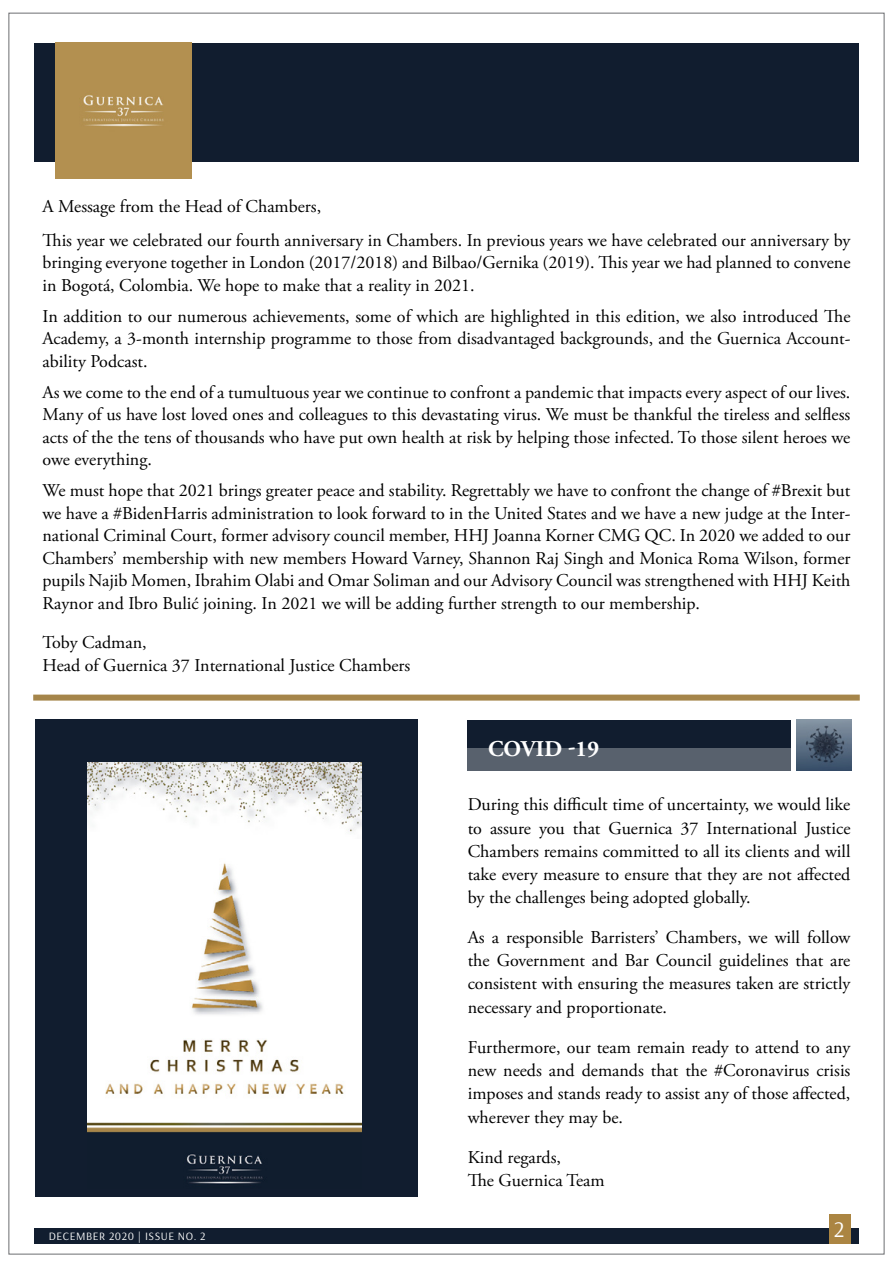
<style>
.page{position:relative;width:893px;height:1263px;background:#fff}
.page>*{position:absolute;margin:0;border:0;box-sizing:border-box;transform-origin:0 0}
.t1{font:700 22.5px "Adobe Garamond Pro";color:#fff}
.t2{font:22.5px "Arsenal";color:#fff}
.t3{font:18px/22.5px "Adobe Garamond Pro";color:#000;text-align:justify}
.t4{font:11.25px "Arsenal";letter-spacing:.05em;color:#fff}
</style>
<div class="page">
<div style="left:34px;top:1228px;width:825px;height:16px;background:#111d2f"></div>
<div style="left:829px;top:1214px;width:21px;height:30px;background:#ab8542"></div>
<div style="left:468px;top:720px;width:323px;height:27px;background:#111d2f"></div>
<div style="left:468px;top:747px;width:323px;height:24px;background:#58616d"></div>
<div style="left:35px;top:720px;width:382px;height:477px;background:#111d2f"></div>
<img style="left:87px;top:839px;width:274px;height:346px">
<img style="left:87px;top:762px;width:274px;height:77px">
<div style="left:34px;top:43px;width:825px;height:118px;background:#111d2f"></div>
<div style="left:55px;top:43px;width:136px;height:136px;background:#b39050"></div>
<div style="left:33px;top:695px;width:827px;height:6px;background:#a5854a"></div>
<svg style="left:796px;top:720px;width:56px;height:51px;background:#526377"></svg>
<p class="t3" style="left:43px;top:195px;width:280px">A Message from the Head of Chambers,</p>
<p class="t3" style="left:43px;top:230px;width:809px">This year we celebrated our fourth anniversary in Chambers. In previous years we have celebrated our anniversary by bringing everyone together in London (2017/2018) and Bilbao/Gernika (2019). This year we had planned to convene in Bogotá, Colombia. We hope to make that a reality in 2021.</p>
<p class="t3" style="left:43px;top:306px;width:809px">In addition to our numerous achievements, some of which are highlighted in this edition, we also introduced The Academy, a 3-month internship programme to those from disadvantaged backgrounds, and the Guernica Account&shy;ability Podcast.</p>
<p class="t3" style="left:43px;top:382px;width:809px">As we come to the end of a tumultuous year we continue to confront a pandemic that impacts every aspect of our lives.<br>Many of us have lost loved ones and colleagues to this devastating virus. We must be thankful the tireless and selfless acts of the the tens of thousands who have put own health at risk by helping those infected. To those silent heroes we owe everything.</p>
<p class="t3" style="left:43px;top:480px;width:809px">We must hope that 2021 brings greater peace and stability. Regrettably we have to confront the change of #Brexit but we have a #BidenHarris administration to look forward to in the United States and we have a new judge at the Inter&shy;national Criminal Court, former advisory council member, HHJ Joanna Korner CMG QC. In 2020 we added to our Chambers’ membership with new members Howard Varney, Shannon Raj Singh and Monica Roma Wilson, former pupils Najib Momen, Ibrahim Olabi and Omar Soliman and our Advisory Council was strengthened with HHJ Keith Raynor and Ibro Bulić joining. In 2021 we will be adding further strength to our membership.</p>
<p class="t3" style="left:43px;top:632px;width:369px">Toby Cadman,<br>Head of Guernica 37 International Justice Chambers</p>
<p class="t1" style="left:488px;top:735px;width:112px">COVID -19</p>
<p class="t4" style="left:49px;top:1229px;width:158px">DECEMBER 2020 | ISSUE NO. 2</p>
<p class="t3" style="left:468px;top:794px;width:384px;line-height:23.2px">During this difficult time of uncertainty, we would like to assure you that Guernica 37 International Justice Chambers remains committed to all its clients and will take every measure to ensure that they are not affected by the challenges being adopted globally.</p>
<p class="t3" style="left:468px;top:926px;width:384px;line-height:23.2px">As a responsible Barristers’ Chambers, we will follow the Government and Bar Council guidelines that are consistent with ensuring the measures taken are strictly necessary and proportionate.</p>
<p class="t3" style="left:468px;top:1036px;width:384px;line-height:23.2px">Furthermore, our team remain ready to attend to any new needs and demands that the #Coronavirus crisis imposes and stands ready to assist any of those affected, wherever they may be.</p>
<p class="t3" style="left:468px;top:1146px;width:138px;line-height:23.2px">Kind regards,<br>The Guernica Team</p>
<p class="t2" style="left:834px;top:1215px;width:12px">2</p>
</div>
